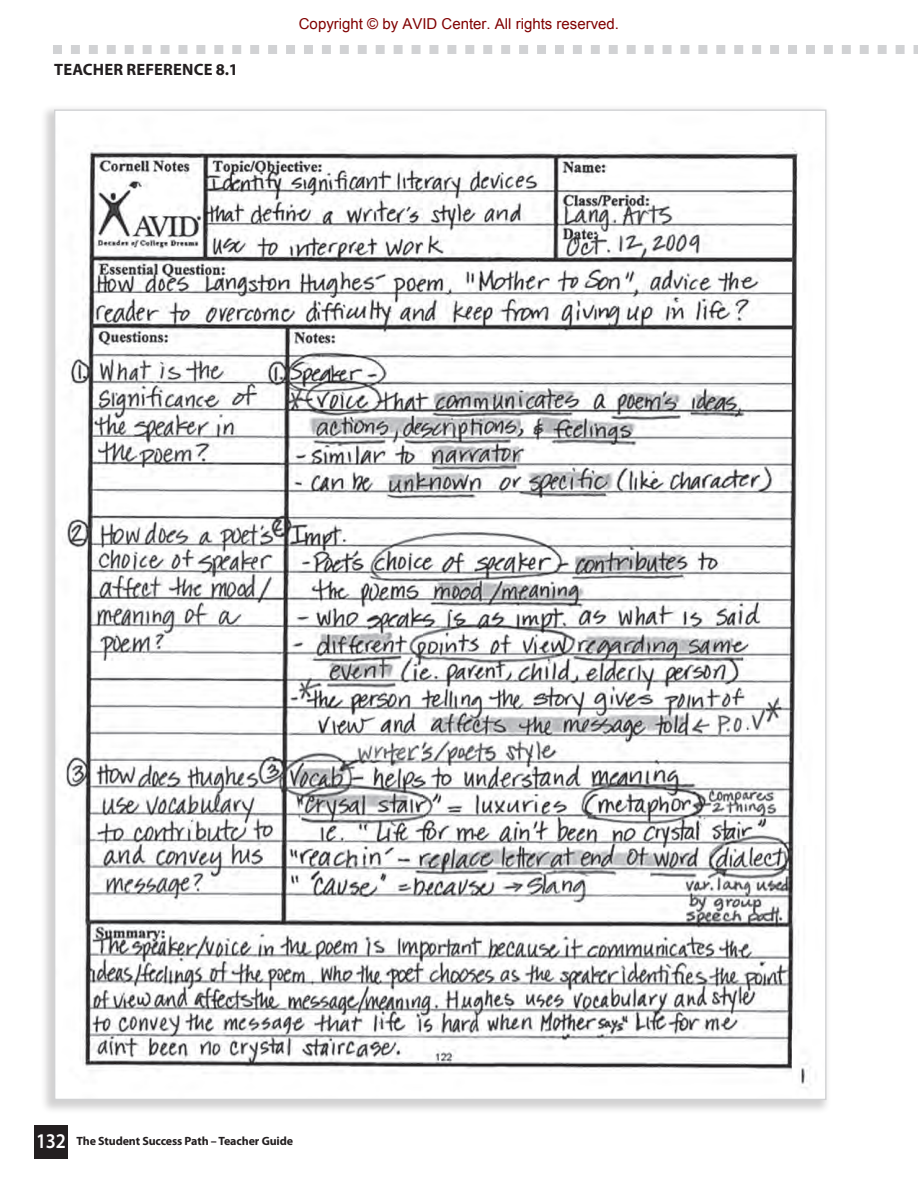
<style>
.page{position:relative;width:918px;height:1188px;background:#fff}
.page>*{position:absolute;margin:0;border:0;box-sizing:border-box;transform-origin:0 0}
.t1{font:700 16.5px "Myriad Pro";color:#231f20}
.t2{font:15px "Arial";color:#800000}
.t3{font:700 12px "Myriad Pro";letter-spacing:-.01em;color:#231f20}
.s1{font-weight:600;font-size:21px;color:#fff}
</style>
<div class="page">
<svg style="left:53px;top:45px;width:865px;height:9px"></svg>
<div style="left:34px;top:1125px;width:34px;height:34px;background:#231f20"></div>
<div style="left:40px;top:104px;width:792px;height:1010px;background:#231f20;opacity:.2"></div>
<img style="left:56px;top:112px;width:769px;height:986px">
<p class="t1" style="left:54px;top:59px;width:20px">Teacher</p>
<p class="t1" style="left:127px;top:59px;width:20px">Refere</p>
<p class="t1" style="left:182px;top:59px;width:57px">nce 8.1</p>
<p class="t2" style="left:299px;top:14px;width:322px">Copyright © by AVID Center. All rights reserved.</p>
<p class="t3" style="left:36px;top:1133px;width:259px"><span class="s1">132</span> The Student Success Path – Teacher Guide</p>
</div>
